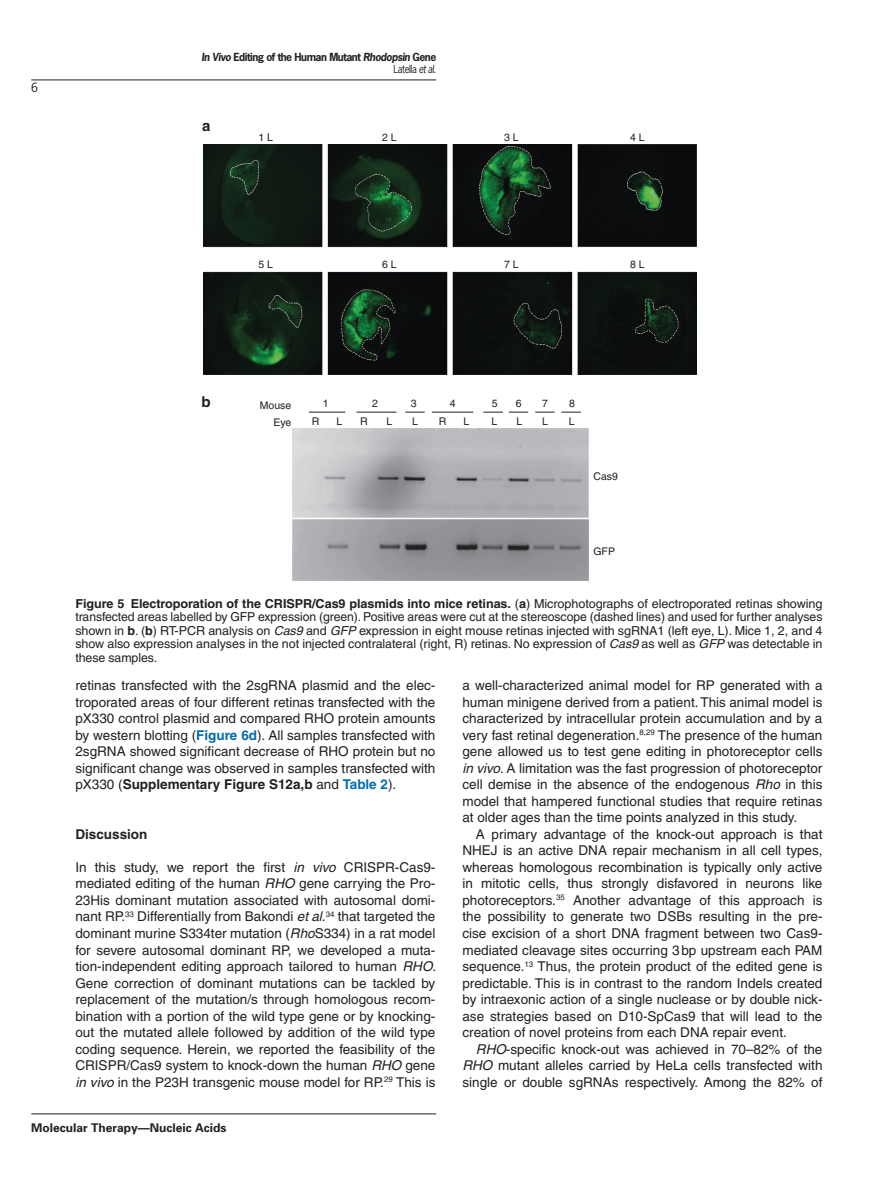
<style>
.page{position:relative;width:893px;height:1187px;background:#fff}
.page>*{position:absolute;margin:0;border:0;box-sizing:border-box;transform-origin:0 0}
.t1{font:700 15px "Helvetica";color:#231f20}
.t2{font:13.5px/16.5px "Helvetica";color:#231f20;text-align:justify}
.t3{font:700 13.5px "Helvetica";color:#231f20}
.t4{font:12.3px/13.5px "Helvetica";letter-spacing:-.005em;color:#231f20;text-align:justify}
.t5{font:700 12px "Univers";color:#231f20}
.t6{font:12px "News Gothic";color:#231f20}
.t7{font:700 10.5px/11.7px "News Gothic";letter-spacing:-.045em;color:#231f20;text-align:right}
.t8{font:10.5px/17.1px "Helvetica";color:#231f20;text-align:right}
.s1{font-style:italic}
.s2{font-weight:400}
.s3{font-weight:400;font-style:italic}
.s4{font-weight:700}
.s5{font-weight:700;color:#006cb3}
</style>
<div class="page">
<hr style="left:31px;top:1113px;width:405px;height:1px;background:#231f20">
<hr style="left:31px;top:80px;width:405px;height:1px;background:#231f20">
<img style="left:293px;top:428px;width:296px;height:152px">
<img style="left:204px;top:144px;width:492px;height:230px">
<hr style="left:309px;top:411px;width:36px;height:1px;background:#231f20">
<hr style="left:356px;top:411px;width:40px;height:1px;background:#231f20">
<svg style="left:405px;top:411px;width:20px;height:1px"></svg>
<hr style="left:432px;top:411px;width:41px;height:1px;background:#231f20">
<svg style="left:483px;top:411px;width:20px;height:1px"></svg>
<svg style="left:509px;top:411px;width:19px;height:1px"></svg>
<svg style="left:535px;top:411px;width:20px;height:1px"></svg>
<svg style="left:562px;top:411px;width:19px;height:1px"></svg>
<p class="t6" style="left:31px;top:80px;width:8px">6</p>
<p class="t7" style="left:202px;top:51px;width:236px"><span class="s1">In Vivo</span> Editing of the Human Mutant <span class="s1">Rhodopsin</span> Gene<br><span class="s2">Latella</span> <span class="s3">et al.</span></p>
<p class="t1" style="left:202px;top:116px;width:10px">a</p>
<p class="t8" style="left:259px;top:129px;width:16px">1 L</p>
<p class="t8" style="left:382px;top:129px;width:16px">2 L</p>
<p class="t8" style="left:504px;top:129px;width:16px">3 L</p>
<p class="t8" style="left:630px;top:129px;width:16px">4 L</p>
<p class="t8" style="left:259px;top:256px;width:16px">5 L</p>
<p class="t8" style="left:382px;top:256px;width:16px">6 L</p>
<p class="t8" style="left:504px;top:256px;width:16px">7 L</p>
<p class="t8" style="left:630px;top:256px;width:16px">8 L</p>
<p class="t1" style="left:202px;top:392px;width:11px">b</p>
<p class="t8" style="left:260px;top:396px;width:33px">Mouse<br>Eye</p>
<p class="t8" style="left:323px;top:395px;width:7px">1</p>
<p class="t8" style="left:372px;top:395px;width:7px">2</p>
<p class="t8" style="left:411px;top:395px;width:7px">3</p>
<p class="t8" style="left:450px;top:395px;width:7px">4</p>
<p class="t8" style="left:492px;top:395px;width:7px">5</p>
<p class="t8" style="left:516px;top:395px;width:7px">6</p>
<p class="t8" style="left:542px;top:395px;width:7px">7</p>
<p class="t8" style="left:569px;top:395px;width:7px">8</p>
<p class="t8" style="left:312px;top:412px;width:9px">R</p>
<p class="t8" style="left:336px;top:412px;width:7px">L</p>
<p class="t8" style="left:360px;top:412px;width:9px">R</p>
<p class="t8" style="left:439px;top:412px;width:9px">R</p>
<p class="t8" style="left:387px;top:412px;width:7px">L</p>
<p class="t8" style="left:412px;top:412px;width:7px">L</p>
<p class="t8" style="left:463px;top:412px;width:7px">L</p>
<p class="t8" style="left:516px;top:412px;width:7px">L</p>
<p class="t8" style="left:492px;top:412px;width:7px">L</p>
<p class="t8" style="left:542px;top:412px;width:7px">L</p>
<p class="t8" style="left:569px;top:412px;width:7px">L</p>
<p class="t8" style="left:593px;top:468px;width:26px">Cas9</p>
<p class="t8" style="left:593px;top:542px;width:23px">GFP</p>
<p class="t4" style="left:75px;top:596px;width:749px"><span class="s4">Figure 5 Electroporation of the CRISPR/Cas9 plasmids into mice retinas.</span> (<span class="s4">a</span>) Microphotographs of electroporated retinas showing transfected areas labelled by GFP expression (green). Positive areas were cut at the stereoscope (dashed lines) and used for further analyses shown in <span class="s4">b</span>. (<span class="s4">b</span>) RT-PCR analysis on <span class="s1">Cas9</span> and <span class="s1">GFP</span> expression in eight mouse retinas injected with sgRNA1 (left eye, L). Mice 1, 2, and 4 show also expression analyses in the not injected contralateral (right, R) retinas. No expression of <span class="s1">Cas9</span> as well as <span class="s1">GFP</span> was detectable in these samples.</p>
<p class="t2" style="left:75px;top:677px;width:362px">retinas transfected with the 2sgRNA plasmid and the elec&shy;troporated areas of four different retinas transfected with the pX330 control plasmid and compared RHO protein amounts by western blotting (<span class="s5">Figure 6d</span>). All samples transfected with 2sgRNA showed significant decrease of RHO protein but no significant change was observed in samples transfected with pX330 (<span class="s4">Supplementary Figure S12a,b</span> and <span class="s5">Table 2</span>).</p>
<p class="t3" style="left:75px;top:825px;width:74px">Discussion</p>
<p class="t2" style="left:75px;top:858px;width:362px">In this study, we report the first <span class="s1">in vivo</span> CRISPR-Cas9- mediated editing of the human <span class="s1">RHO</span> gene carrying the Pro-23His dominant mutation associated with autosomal domi&shy;nant RP.<sup>33</sup> Differentially from Bakondi <span class="s1">et al.</span><sup>34</sup> that targeted the dominant murine S334ter mutation (<span class="s1">Rho</span>S334) in a rat model for severe autosomal dominant RP, we developed a muta&shy;tion-independent editing approach tailored to human <span class="s1">RHO</span>.<br>Gene correction of dominant mutations can be tackled by replacement of the mutation/s through homologous recom&shy;bination with a portion of the wild type gene or by knocking&shy;out the mutated allele followed by addition of the wild type coding sequence. Herein, we reported the feasibility of the CRISPR/Cas9 system to knock-down the human <span class="s1">RHO</span> gene <span class="s1">in vivo</span> in the P23H transgenic mouse model for RP.<sup>29</sup> This is</p>
<p class="t2" style="left:462px;top:677px;width:362px">a well-characterized animal model for RP generated with a human minigene derived from a patient. This animal model is characterized by intracellular protein accumulation and by a very fast retinal degeneration.<sup>8,29</sup> The presence of the human gene allowed us to test gene editing in photoreceptor cells <span class="s1">in vivo</span>. A limitation was the fast progression of photoreceptor cell demise in the absence of the endogenous <span class="s1">Rho</span> in this model that hampered functional studies that require retinas at older ages than the time points analyzed in this study.</p>
<p class="t2" style="left:462px;top:825px;width:362px;text-indent:14px">A primary advantage of the knock-out approach is that NHEJ is an active DNA repair mechanism in all cell types, whereas homologous recombination is typically only active in mitotic cells, thus strongly disfavored in neurons like photoreceptors.<sup>35</sup> Another advantage of this approach is the possibility to generate two DSBs resulting in the pre&shy;cise excision of a short DNA fragment between two Cas9- mediated cleavage sites occurring 3bp upstream each PAM sequence.<sup>13</sup> Thus, the protein product of the edited gene is predictable. This is in contrast to the random Indels created by intraexonic action of a single nuclease or by double nick&shy;ase strategies based on D10-SpCas9 that will lead to the creation of novel proteins from each DNA repair event.</p>
<p class="t2" style="left:462px;top:1040px;width:362px;text-indent:14px"><span class="s1">RHO</span>-specific knock-out was achieved in 70–82% of the <span class="s1">RHO</span> mutant alleles carried by HeLa cells transfected with single or double sgRNAs respectively. Among the 82% of</p>
<p class="t5" style="left:31px;top:1120px;width:197px">Molecular Therapy—Nucleic Acids</p>
</div>
